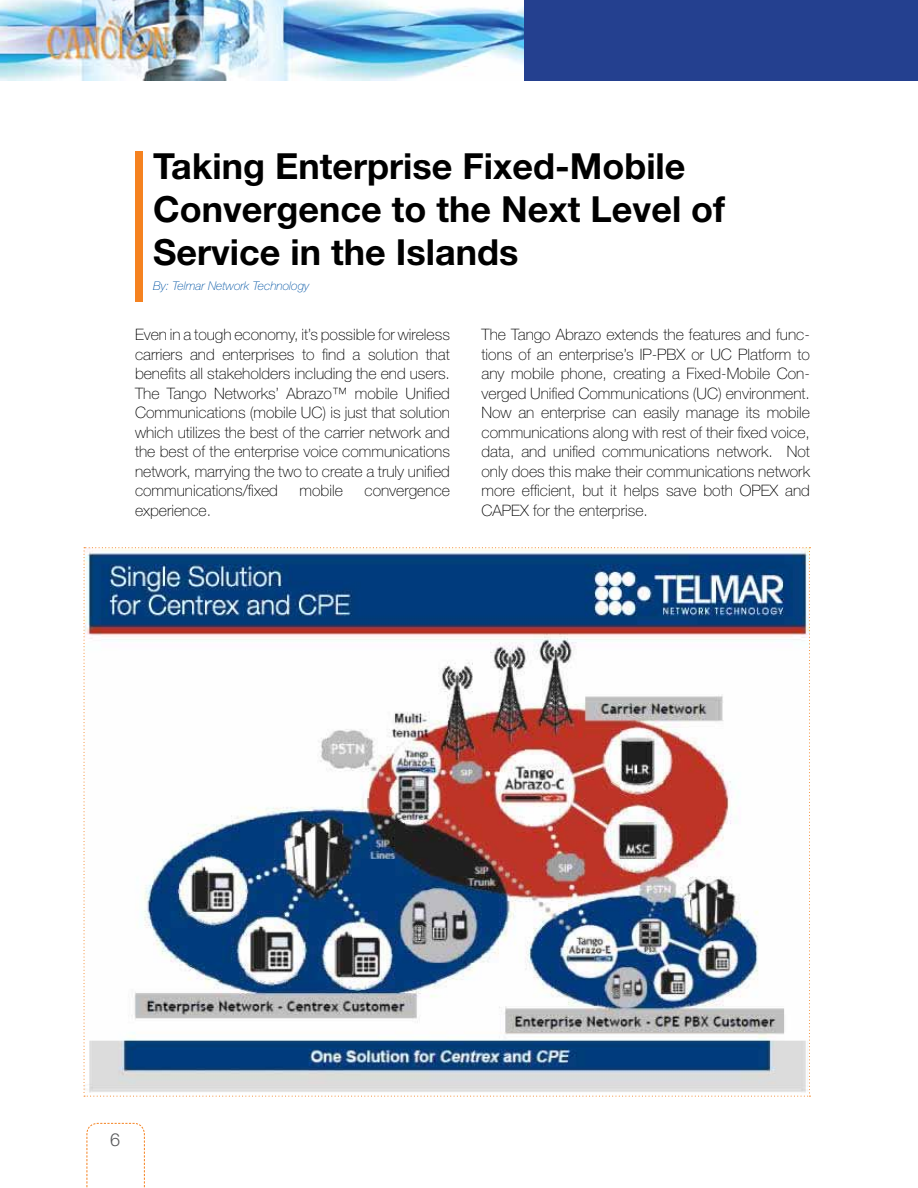
<style>
.page{position:relative;width:918px;height:1188px;background:#fff}
.page>*{position:absolute;margin:0;border:0;box-sizing:border-box;transform-origin:0 0}
.t1{font:700 36px/43.2px "Helvetica Neue";color:#000}
.t2{font:300 18px "Helvetica Neue";color:#58595b}
.t3{font:100 15.75px/19.5px "Helvetica Neue";color:#000;text-align:justify}
.t4{font:italic 100 12px "Helvetica Neue";color:#0054a4}
</style>
<div class="page">
<img style="left:0;top:0;width:525px;height:80px">
<div style="left:525px;top:0;width:393px;height:81px;background:#24408f"></div>
<hr style="left:917px;top:0;width:1px;height:1188px;background:#fff">
<div style="left:135px;top:151px;width:7px;height:151px;background:#f58220"></div>
<img style="left:84px;top:547px;width:726px;height:550px">
<svg style="left:86px;top:1123px;width:59px;height:65px"></svg>
<h1 class="t1" style="left:153px;top:143px;width:574px">Taking Enterprise Fixed-Mobile<br>Convergence to the Next Level of<br>Service in the Islands</h1>
<p class="t4" style="left:153px;top:279px;width:158px">By: Telmar Network Technology</p>
<p class="t3" style="left:135px;top:325px;width:317px">Even in a tough economy, it’s possible for wireless carriers and enterprises to find a solution that benefits all stakeholders including the end users.<br>The Tango Networks’ Abrazo™ mobile Unified Communications (mobile UC) is just that solution which utilizes the best of the carrier network and the best of the enterprise voice communications network, marrying the two to create a truly unified communications/fixed</p>
<p class="t3" style="left:300px;top:481px;width:45px">mobile</p>
<p class="t3" style="left:365px;top:481px;width:87px">convergence</p>
<p class="t3" style="left:135px;top:501px;width:78px">experience.</p>
<p class="t3" style="left:482px;top:325px;width:330px">The Tango Abrazo extends the features and func&shy;tions of an enterprise’s IP-PBX or UC Platform to any mobile phone, creating a Fixed-Mobile Con&shy;verged Unified Communications (UC) environment.<br>Now an enterprise can easily manage its mobile communications along with rest of their fixed voice, data, and unified communications network. Not only does this make their communications network more efficient, but it helps save both OPEX and CAPEX for the enterprise.</p>
<p class="t2" style="left:110px;top:1129px;width:12px">6</p>
</div>
